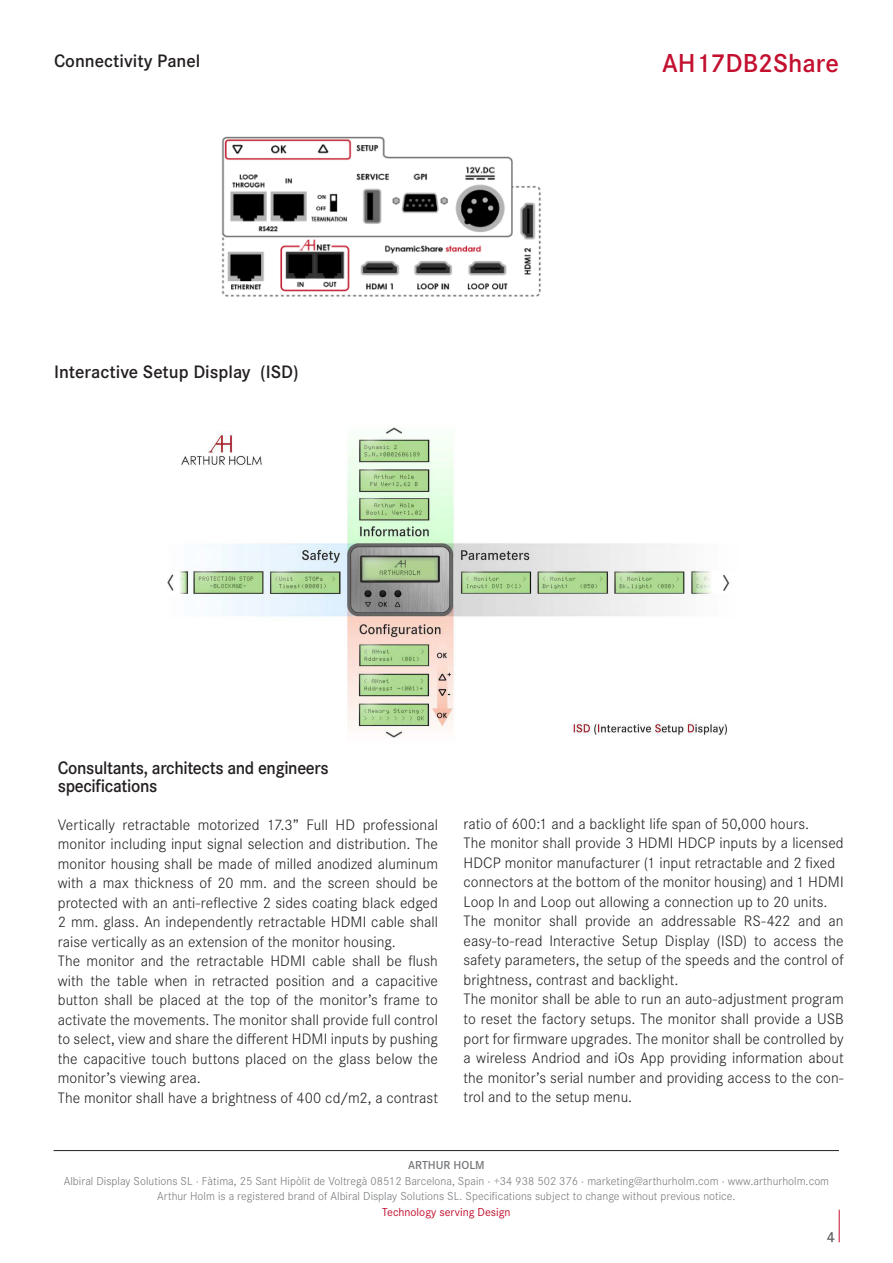
<style>
.page{position:relative;width:893px;height:1263px;background:#fff}
.page>*{position:absolute;margin:0;border:0;box-sizing:border-box;transform-origin:0 0}
.t1{font:600 27px "Corporate S";color:#c3102f}
.t2{font:600 18.75px "Corporate S";letter-spacing:-.015em;color:#231f20;scale:.95 1}
.t3{font:600 18.75px "Corporate S";letter-spacing:-.015em;color:#231f20}
.t4{font:300 15.75px/19.5px "Corporate S";letter-spacing:.005em;color:#231f20;text-align:justify}
.t5{font:600 15px "Corporate S";color:#636366}
.t6{font:300 12px "Corporate S";letter-spacing:.005em;color:#76787b}
.t7{font:12px "Corporate S";color:#c3102f}
.t8{font:600 12px "Corporate S";color:#76787b}
</style>
<div class="page">
<hr style="left:839px;top:1210px;width:1px;height:32px;background:#c3102f">
<hr style="left:54px;top:1150px;width:785px;height:1px;background:#231f20">
<img style="left:167px;top:427px;width:563px;height:311px">
<div style="left:544px;top:720px;width:26px;height:16px;background:#fff"></div>
<img style="left:221px;top:136px;width:320px;height:161px">
<p class="t3" style="left:54px;top:48px;width:148px">Connectivity Panel</p>
<p class="t3" style="left:54px;top:359px;width:246px">Interactive Setup Display (ISD)</p>
<p class="t1" style="left:662px;top:45px;width:178px">AH17DB2Share</p>
<p class="t2" style="left:58px;top:755px;width:287px">Consultants, architects and engineers</p>
<p class="t2" style="left:58px;top:773px;width:106px">specifications</p>
<p class="t4" style="left:58px;top:814px;width:382px">Vertically retractable motorized 17.3” Full HD professional monitor including input signal selection and distribution. The monitor housing shall be made of milled anodized aluminum with a max thickness of 20 mm. and the screen should be protected with an anti-reflective 2 sides coating black edged 2 mm. glass. An independently retractable HDMI cable shall raise vertically as an extension of the monitor housing.</p>
<p class="t4" style="left:58px;top:950px;width:382px">The monitor and the retractable HDMI cable shall be flush with the table when in retracted position and a capacitive button shall be placed at the top of the monitor’s frame to activate the movements. The monitor shall provide full control to select, view and share the different HDMI inputs by pushing the capacitive touch buttons placed on the glass below the monitor’s viewing area.</p>
<p class="t4" style="left:58px;top:1087px;width:382px">The monitor shall have a brightness of 400 cd/m2, a contrast</p>
<p class="t4" style="left:463px;top:813px;width:347px">ratio of 600:1 and a backlight life span of 50,000 hours.</p>
<p class="t4" style="left:463px;top:833px;width:382px">The monitor shall provide 3 HDMI HDCP inputs by a licensed<br>HDCP monitor manufacturer (1 input retractable and 2 fixed</p>
<p class="t4" style="left:463px;top:872px;width:382px">connectors at the bottom of the monitor housing) and 1 HDMI<br>Loop In and Loop out allowing a connection up to 20 units.</p>
<p class="t4" style="left:463px;top:911px;width:382px">The monitor shall provide an addressable RS-422 and an easy-to-read Interactive Setup Display (ISD) to access the safety parameters, the setup of the speeds and the control of brightness, contrast and backlight.</p>
<p class="t4" style="left:463px;top:989px;width:382px">The monitor shall be able to run an auto-adjustment program to reset the factory setups. The monitor shall provide a USB port for firmware upgrades. The monitor shall be controlled by a wireless Andriod and iOs App providing information about the monitor’s serial number and providing access to the con&shy;trol and to the setup menu.</p>
<p class="t8" style="left:408px;top:1157px;width:78px">ARTHUR HOLM</p>
<p class="t6" style="left:64px;top:1173px;width:767px">Albiral Display Solutions SL · Fàtima, 25 Sant Hipòlit de Voltregà 08512 Barcelona, Spain · +34 938 502 376 · marketing@arthurholm.com · www.arthurholm.com</p>
<p class="t6" style="left:157px;top:1188px;width:580px">Arthur Holm is a registered brand of Albiral Display Solutions SL. Specifications subject to change without previous notice.</p>
<p class="t7" style="left:382px;top:1204px;width:130px">Technology serving Design</p>
<p class="t5" style="left:827px;top:1227px;width:10px">4</p>
</div>
